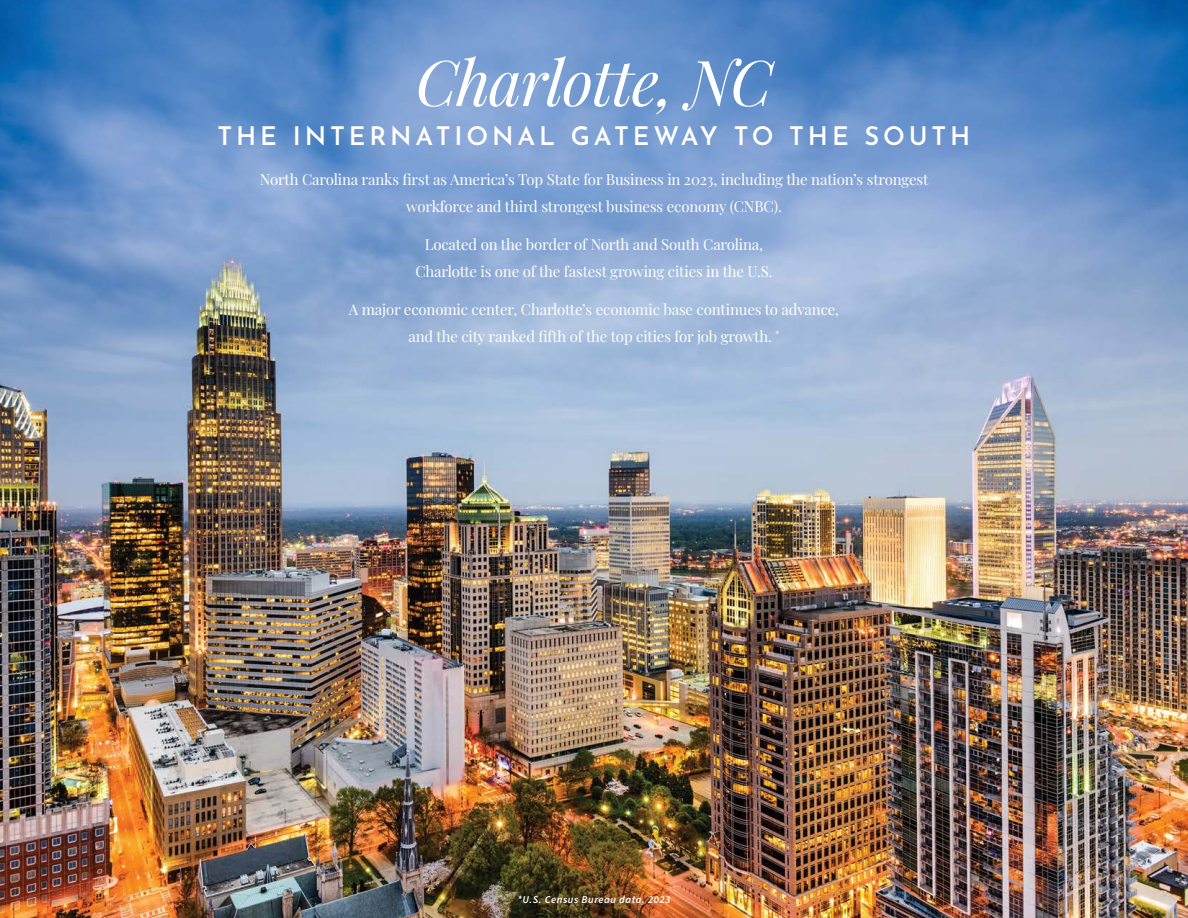
<style>
.page{position:relative;width:1188px;height:918px;background:#fff}
.page>*{position:absolute;margin:0;border:0;box-sizing:border-box;transform-origin:0 0}
.t1{font:italic 63px "Playfair Display";letter-spacing:-.02em;color:#fff}
.t2{font:600 25.5px "Josefin Sans";letter-spacing:.15em;color:#fff}
.t3{font:15px/27px "Playfair Display";letter-spacing:-.01em;color:#fff;text-align:center}
.t4{font:italic 600 10.5px "Source Sans Pro";letter-spacing:.05em;color:#fff}
</style>
<div class="page">
<img style="left:0;top:0;width:1188px;height:918px">
<h1 class="t1" style="left:416px;top:33px;width:358px">Charlotte, NC</h1>
<h2 class="t2" style="left:218px;top:114px;width:754px">THE INTERNATIONAL GATEWAY TO THE SOUTH</h2>
<p class="t3" style="left:260px;top:165px;width:670px">North Carolina ranks first as America’s Top State for Business in 2023, including the nation’s strongest workforce and third strongest business economy (CNBC).</p>
<p class="t3" style="left:415px;top:230px;width:359px">Located on the border of North and South Carolina,<br>Charlotte is one of the fastest growing cities in the U.S.</p>
<p class="t3" style="left:349px;top:295px;width:492px">A major economic center, Charlotte’s economic base continues to advance, and the city ranked fifth of the top cities for job growth. <sup>*</sup></p>
<p class="t4" style="left:518px;top:892px;width:154px">*U.S. Census Bureau data, 2023</p>
</div>
